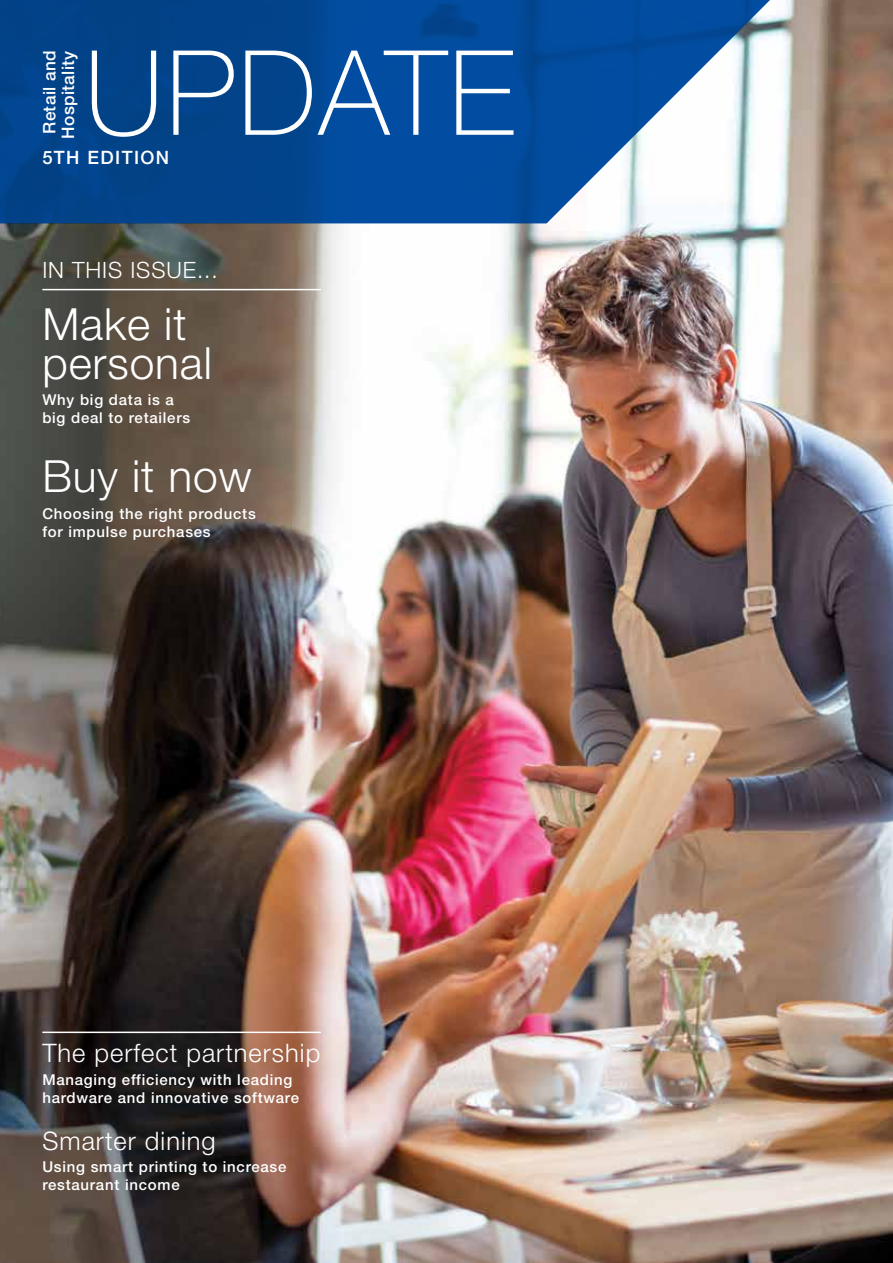
<style>
.page{position:relative;width:893px;height:1263px;background:#fff}
.page>*{position:absolute;margin:0;border:0;box-sizing:border-box;transform-origin:0 0}
.t1{font:100 117.9px "Helvetica Neue LT Pro";letter-spacing:.02em;color:#fff}
.t2{font:300 44.4px/39px "Helvetica Neue LT Pro";letter-spacing:.02em;color:#fff}
.t3{font:300 25.5px "Helvetica Neue LT Pro";letter-spacing:.04em;color:#fff}
.t4{font:300 22.5px "Helvetica Neue LT Pro";letter-spacing:.04em;color:#fff}
.t5{font:500 18.45px "Helvetica Neue LT Pro";letter-spacing:.075em;color:#fff}
.t6{font:500 17.25px/18.8px "Helvetica Neue LT Pro";letter-spacing:.02em;color:#fff}
.t7{font:500 15px/18px "Helvetica Neue LT Pro";letter-spacing:.05em;color:#fff}
</style>
<div class="page">
<img style="left:0;top:0;width:893px;height:1263px">
<hr style="left:42px;top:1031px;width:279px;height:2px;background:#fff">
<hr style="left:42px;top:289px;width:279px;height:1px;background:#fff">
<svg style="left:0;top:0;width:851px;height:223px;background:#3267a1"></svg>
<p class="t6" style="left:40px;top:139px;width:90px;rotate:-90deg">Retail and<br>Hospitality</p>
<h1 class="t1" style="left:84px;top:25px;width:432px">UPDATE</h1>
<p class="t5" style="left:42px;top:146px;width:128px">5TH EDITION</p>
<h3 class="t4" style="left:42px;top:256px;width:177px">IN THIS ISSUE...</h3>
<h2 class="t2" style="left:42px;top:304px;width:171px">Make it personal</h2>
<p class="t7" style="left:42px;top:391px;width:149px">Why big data is a big deal to retailers</p>
<h2 class="t2" style="left:42px;top:456px;width:211px">Buy it now</h2>
<p class="t7" style="left:42px;top:504px;width:215px">Choosing the right products for impulse purchases</p>
<h3 class="t3" style="left:42px;top:1038px;width:279px">The perfect partnership</h3>
<p class="t7" style="left:42px;top:1070px;width:258px">Managing efficiency with leading hardware and innovative software</p>
<h3 class="t3" style="left:42px;top:1125px;width:175px">Smarter dining</h3>
<p class="t7" style="left:42px;top:1158px;width:246px">Using smart printing to increase restaurant income</p>
</div>
